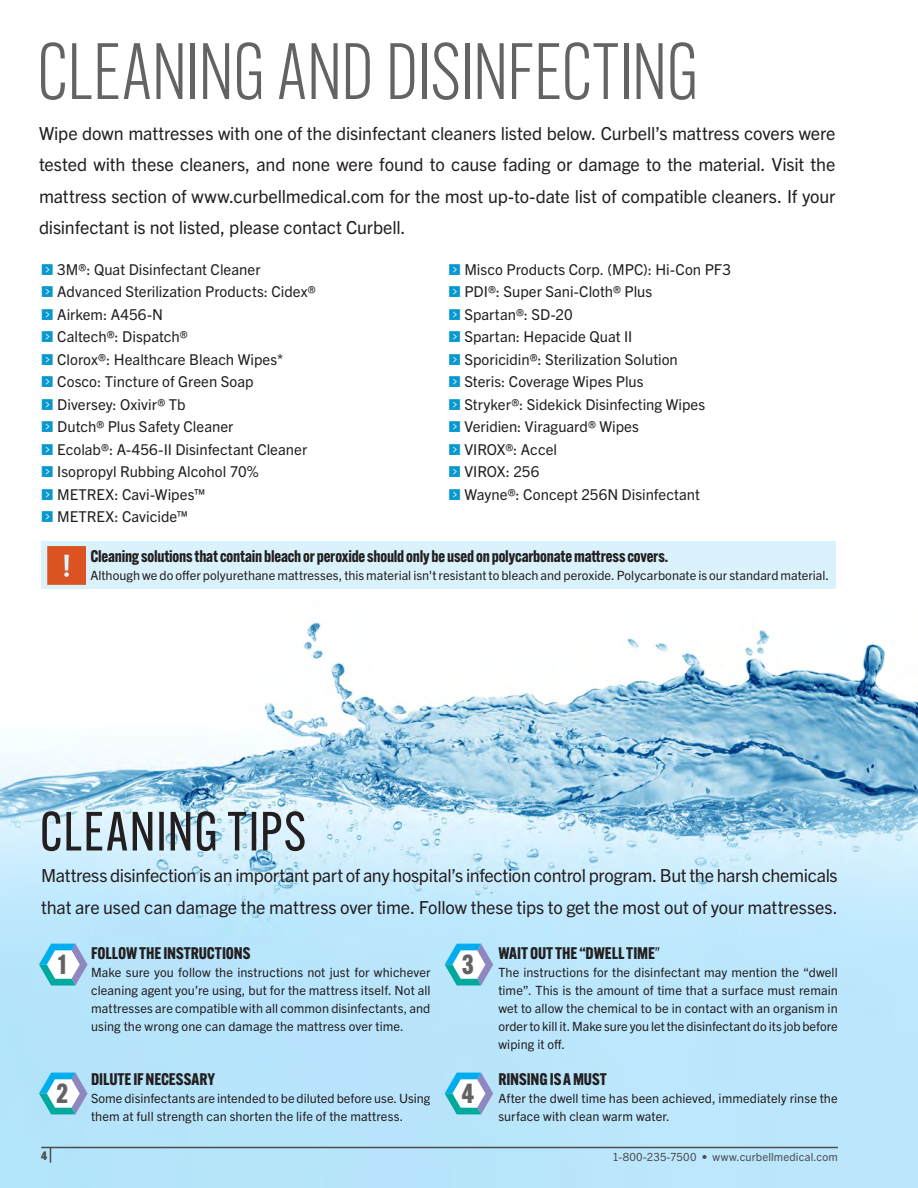
<style>
.page{position:relative;width:918px;height:1188px;background:#fff}
.page>*{position:absolute;margin:0;border:0;box-sizing:border-box;transform-origin:0 0}
.Main_Mattress_Header{font:300 78px "Alternate Gothic ATF";letter-spacing:-.01em;color:#636366}
.Product_Header{font:54px "Alternate Gothic ATF";letter-spacing:.02em;color:#231f20}
.main_body_copy{font:54px "Fyra Alpha Square";color:#db5422}
.main_body_copy-2{font:800 27px "Alternate Gothic Cond ATF";color:#636366}
.main_body_copy-3{font:18px/31.5px "Trade Gothic Next LT Pro";letter-spacing:-.01em;color:#231f20}
.main_body_copy-4{font:700 16.5px "Alternate Gothic ATF";letter-spacing:-.01em;color:#231f20}
.main_body_copy-5{font:15px "Trade Gothic Next LT Pro";color:#231f20}
.main_body_copy-6{font:12.75px/18px "Trade Gothic Next LT Pro";letter-spacing:.005em;color:#231f20;text-align:justify}
.t1{font:800 12px "Alternate Gothic ATF";color:#4b4c4d}
.t2{font:11.25px "Trade Gothic Next LT Pro";letter-spacing:.015em;color:#4b4c4d}
.s1{font-family:"Fyra Alpha Square";color:#0798cd}
.s2{font-weight:400}
</style>
<div class="page">
<hr style="left:917px;top:0;width:1px;height:156px;background:#1fb0e6">
<svg style="left:917px;top:3px;width:1px;height:142px"></svg>
<img style="left:0;top:621px;width:918px;height:567px">
<div style="left:41px;top:542px;width:795px;height:48px;background:#daf2fc"></div>
<svg style="left:39px;top:944px;width:49px;height:42px"></svg>
<svg style="left:445px;top:944px;width:48px;height:42px"></svg>
<svg style="left:39px;top:1073px;width:49px;height:41px"></svg>
<svg style="left:445px;top:1073px;width:48px;height:41px"></svg>
<hr style="left:41px;top:1147px;width:797px;height:1px;background:#4b4c4d">
<svg style="left:50px;top:1148px;width:1px;height:15px"></svg>
<p class="Main_Mattress_Header" style="left:37px;top:25px;width:664px">CLEANING AND DISINFECTING</p>
<p class="main_body_copy-3" style="left:39px;top:116px;width:798px;text-align:justify">Wipe down mattresses with one of the disinfectant cleaners listed below. Curbell’s mattress covers were tested with these cleaners, and none were found to cause fading or damage to the material. Visit the mattress section of www.curbellmedical.com for the most up-to-date list of compatible cleaners. If your disinfectant is not listed, please contact Curbell.</p>
<p class="main_body_copy-5" style="left:41px;top:259px;width:221px"><span class="s1">'</span> 3M®: Quat Disinfectant Cleaner</p>
<p class="main_body_copy-5" style="left:41px;top:281px;width:276px"><span class="s1">'</span> Advanced Sterilization Products: Cidex®</p>
<p class="main_body_copy-5" style="left:41px;top:304px;width:123px"><span class="s1">'</span> Airkem: A456-N</p>
<p class="main_body_copy-5" style="left:41px;top:326px;width:148px"><span class="s1">'</span> Caltech®: Dispatch®</p>
<p class="main_body_copy-5" style="left:41px;top:349px;width:244px"><span class="s1">'</span> Clorox®: Healthcare Bleach Wipes*</p>
<p class="main_body_copy-5" style="left:41px;top:371px;width:214px"><span class="s1">'</span> Cosco: Tincture of Green Soap</p>
<p class="main_body_copy-5" style="left:41px;top:394px;width:146px"><span class="s1">'</span> Diversey: Oxivir® Tb</p>
<p class="main_body_copy-5" style="left:41px;top:416px;width:194px"><span class="s1">'</span> Dutch® Plus Safety Cleaner</p>
<p class="main_body_copy-5" style="left:41px;top:439px;width:267px"><span class="s1">'</span> Ecolab®: A-456-II Disinfectant Cleaner</p>
<p class="main_body_copy-5" style="left:41px;top:461px;width:219px"><span class="s1">'</span> Isopropyl Rubbing Alcohol 70%</p>
<p class="main_body_copy-5" style="left:41px;top:484px;width:165px"><span class="s1">'</span> METREX: Cavi-Wipes™</p>
<p class="main_body_copy-5" style="left:41px;top:506px;width:148px"><span class="s1">'</span> METREX: Cavicide™</p>
<p class="main_body_copy-5" style="left:448px;top:259px;width:284px"><span class="s1">'</span> Misco Products Corp. (MPC): Hi-Con PF3</p>
<p class="main_body_copy-5" style="left:448px;top:281px;width:205px"><span class="s1">'</span> PDI®: Super Sani-Cloth® Plus</p>
<p class="main_body_copy-5" style="left:448px;top:304px;width:126px"><span class="s1">'</span> Spartan®: SD-20</p>
<p class="main_body_copy-5" style="left:448px;top:326px;width:185px"><span class="s1">'</span> Spartan: Hepacide Quat II</p>
<p class="main_body_copy-5" style="left:448px;top:349px;width:231px"><span class="s1">'</span> Sporicidin®: Sterilization Solution</p>
<p class="main_body_copy-5" style="left:448px;top:371px;width:197px"><span class="s1">'</span> Steris: Coverage Wipes Plus</p>
<p class="main_body_copy-5" style="left:448px;top:394px;width:258px"><span class="s1">'</span> Stryker®: Sidekick Disinfecting Wipes</p>
<p class="main_body_copy-5" style="left:448px;top:416px;width:192px"><span class="s1">'</span> Veridien: Viraguard® Wipes</p>
<p class="main_body_copy-5" style="left:448px;top:439px;width:110px"><span class="s1">'</span> VIROX®: Accel</p>
<p class="main_body_copy-5" style="left:448px;top:461px;width:92px"><span class="s1">'</span> VIROX: 256</p>
<p class="main_body_copy-5" style="left:448px;top:484px;width:253px"><span class="s1">'</span> Wayne®: Concept 256N Disinfectant</p>
<p class="main_body_copy" style="left:44px;top:535px;width:46px">\</p>
<p class="main_body_copy-4" style="left:90px;top:546px;width:579px">Cleaning solutions that contain bleach or peroxide should only be used on polycarbonate mattress covers.</p>
<p class="main_body_copy-6" style="left:90px;top:566px;width:738px">Although we do offer polyurethane mattresses, this material isn't resistant to bleach and peroxide. Polycarbonate is our standard material.</p>
<p class="Product_Header" style="left:40px;top:798px;width:268px">CLEANING TIPS</p>
<p class="main_body_copy-3" style="left:41px;top:859px;width:798px">Mattress disinfection is an important part of any hospital’s infection control program. But the harsh chemicals that are used can damage the mattress over time. Follow these tips to get the most out of your mattresses.</p>
<p class="main_body_copy-4" style="left:91px;top:942px;width:161px">FOLLOW THE INSTRUCTIONS</p>
<p class="main_body_copy-6" style="left:91px;top:962px;width:341px">Make sure you follow the instructions not just for whichever cleaning agent you’re using, but for the mattress itself. Not all mattresses are compatible with all common disinfectants, and using the wrong one can damage the mattress over time.</p>
<p class="main_body_copy-2" style="left:58px;top:948px;width:10px">1</p>
<p class="main_body_copy-2" style="left:462px;top:948px;width:13px">3</p>
<p class="main_body_copy-4" style="left:91px;top:1068px;width:125px">DILUTE IF NECESSARY</p>
<p class="main_body_copy-6" style="left:91px;top:1088px;width:341px">Some disinfectants are intended to be diluted before use. Using them at full strength can shorten the life of the mattress.</p>
<p class="main_body_copy-2" style="left:57px;top:1077px;width:13px">2</p>
<p class="main_body_copy-2" style="left:462px;top:1077px;width:14px">4</p>
<p class="main_body_copy-4" style="left:498px;top:942px;width:163px">WAIT OUT THE “DWELL TIME<span class="s2">”</span></p>
<p class="main_body_copy-6" style="left:498px;top:962px;width:341px">The instructions for the disinfectant may mention the “dwell time”. This is the amount of time that a surface must remain wet to allow the chemical to be in contact with an organism in order to kill it. Make sure you let the disinfectant do its job before wiping it off.</p>
<p class="main_body_copy-4" style="left:498px;top:1068px;width:110px">RINSING IS A MUST</p>
<p class="main_body_copy-6" style="left:498px;top:1088px;width:341px">After the dwell time has been achieved, immediately rinse the surface with clean warm water.</p>
<p class="t1" style="left:41px;top:1148px;width:8px">4</p>
<p class="t2" style="left:612px;top:1149px;width:227px">1-800-235-7500 • www.curbellmedical.com</p>
</div>
